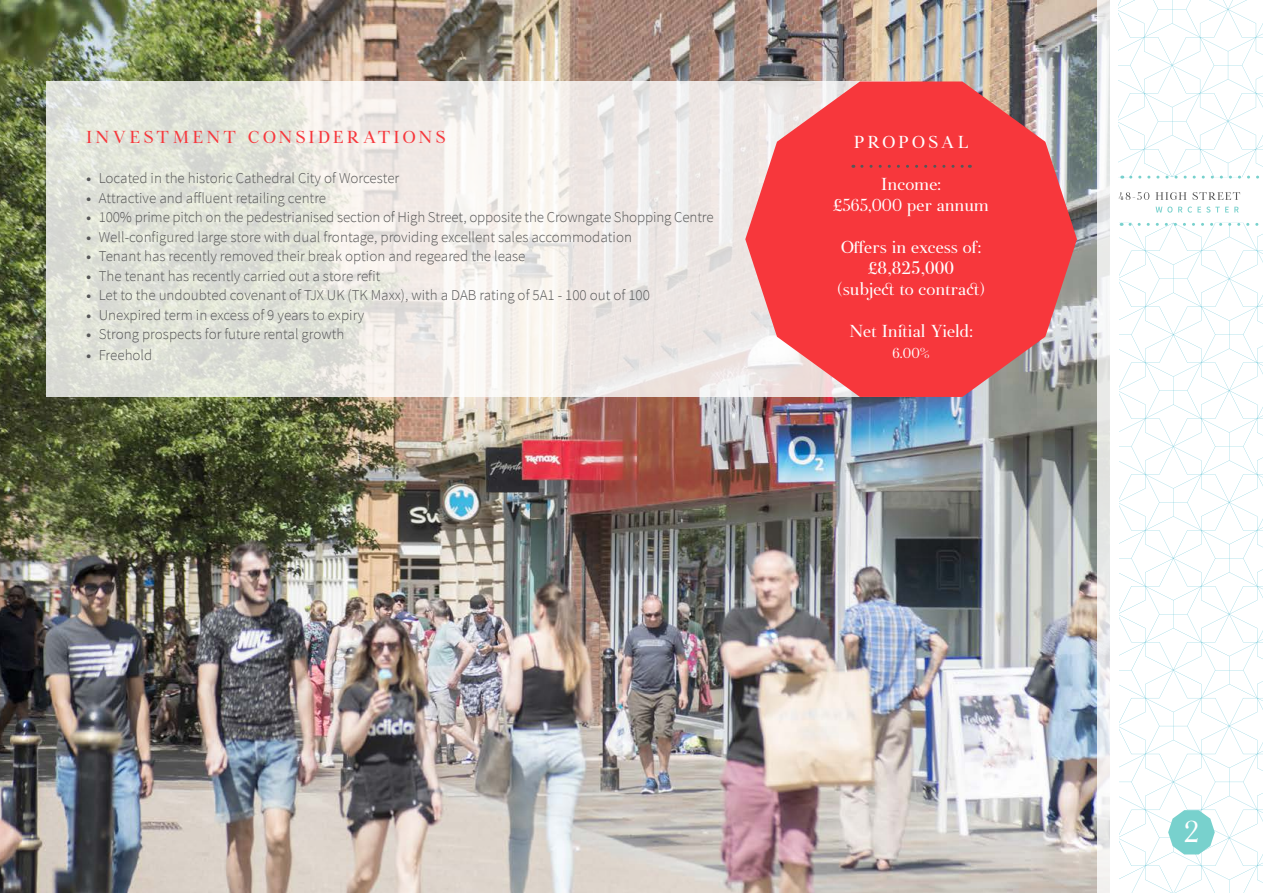
<style>
.page{position:relative;width:1263px;height:893px;background:#fff}
.page>*{position:absolute;margin:0;border:0;box-sizing:border-box;transform-origin:0 0}
.t1{font:31.5px "Botera TFE";color:#fff}
.t2{font:18px/21px "Botera TFE";color:#fff;text-align:center}
.t3{font:18px "Botera TFE";letter-spacing:.18em;color:#f7373c}
.t4{font:18px "Bodoni Svty Two ITCTT";color:#fff}
.t5{font:18px "Botera TFE";letter-spacing:.17em;color:#fff}
.t6{font:300 15px "Source Sans Pro";color:#565656}
.t7{font:15px "Botera TFE";color:#fff}
.s1{font-family:"Helvetica Neue";font-size:10.5px}
.s2{font-family:"Bodoni Svty Two ITCTT"}
</style>
<div class="page">
<svg style="left:1155px;top:207px;width:84px;height:6px"></svg>
<svg style="left:1118px;top:192px;width:122px;height:8px"></svg>
<svg style="left:1118px;top:0;width:145px;height:179px"></svg>
<svg style="left:1119px;top:223px;width:144px;height:670px"></svg>
<img style="left:0;top:0;width:1097px;height:893px">
<svg style="left:47px;top:81px;width:698px;height:316px"></svg>
<svg style="left:1097px;top:0;width:13px;height:893px"></svg>
<svg style="left:745px;top:81px;width:332px;height:316px;background:#ec585b"></svg>
<svg style="left:862px;top:165px;width:108px;height:3px"></svg>
<p class="t3" style="left:86px;top:125px;width:361px">INVESTMENT CONSIDERATIONS</p>
<p class="t6" style="left:86px;top:169px;width:315px"><span class="s1">•</span> Located in the historic Cathedral City of Worcester</p>
<p class="t6" style="left:86px;top:189px;width:242px"><span class="s1">•</span> Attractive and affluent retailing centre</p>
<p class="t6" style="left:86px;top:208px;width:629px"><span class="s1">•</span> 100% prime pitch on the pedestrianised section of High Street, opposite the Crowngate Shopping Centre</p>
<p class="t6" style="left:86px;top:228px;width:547px"><span class="s1">•</span> Well-configured large store with dual frontage, providing excellent sales accommodation</p>
<p class="t6" style="left:86px;top:247px;width:441px"><span class="s1">•</span> Tenant has recently removed their break option and regeared the lease</p>
<p class="t6" style="left:86px;top:267px;width:296px"><span class="s1">•</span> The tenant has recently carried out a store refit</p>
<p class="t6" style="left:86px;top:286px;width:565px"><span class="s1">•</span> Let to the undoubted covenant of TJX UK (TK Maxx), with a DAB rating of 5A1 - 100 out of 100</p>
<p class="t6" style="left:86px;top:306px;width:280px"><span class="s1">•</span> Unexpired term in excess of 9 years to expiry</p>
<p class="t6" style="left:86px;top:325px;width:260px"><span class="s1">•</span> Strong prospects for future rental growth</p>
<p class="t6" style="left:86px;top:346px;width:68px"><span class="s1">•</span> Freehold</p>
<p class="t5" style="left:854px;top:131px;width:116px">PROPOSAL</p>
<p class="t2" style="left:833px;top:174px;width:158px">Income:<br><span class="s2">£</span>565,000 per annum</p>
<p class="t2" style="left:841px;top:237px;width:142px">Offers in excess of:</p>
<p class="t4" style="left:868px;top:253px;width:87px">£8,825,000</p>
<p class="t2" style="left:838px;top:279px;width:149px">(subject to contract)</p>
<p class="t2" style="left:849px;top:321px;width:125px">Net Initial Yield:</p>
<p class="t7" style="left:892px;top:344px;width:39px">6.00%</p>
<h1 class="t1" style="left:1184px;top:811px;width:17px">2</h1>
</div>
